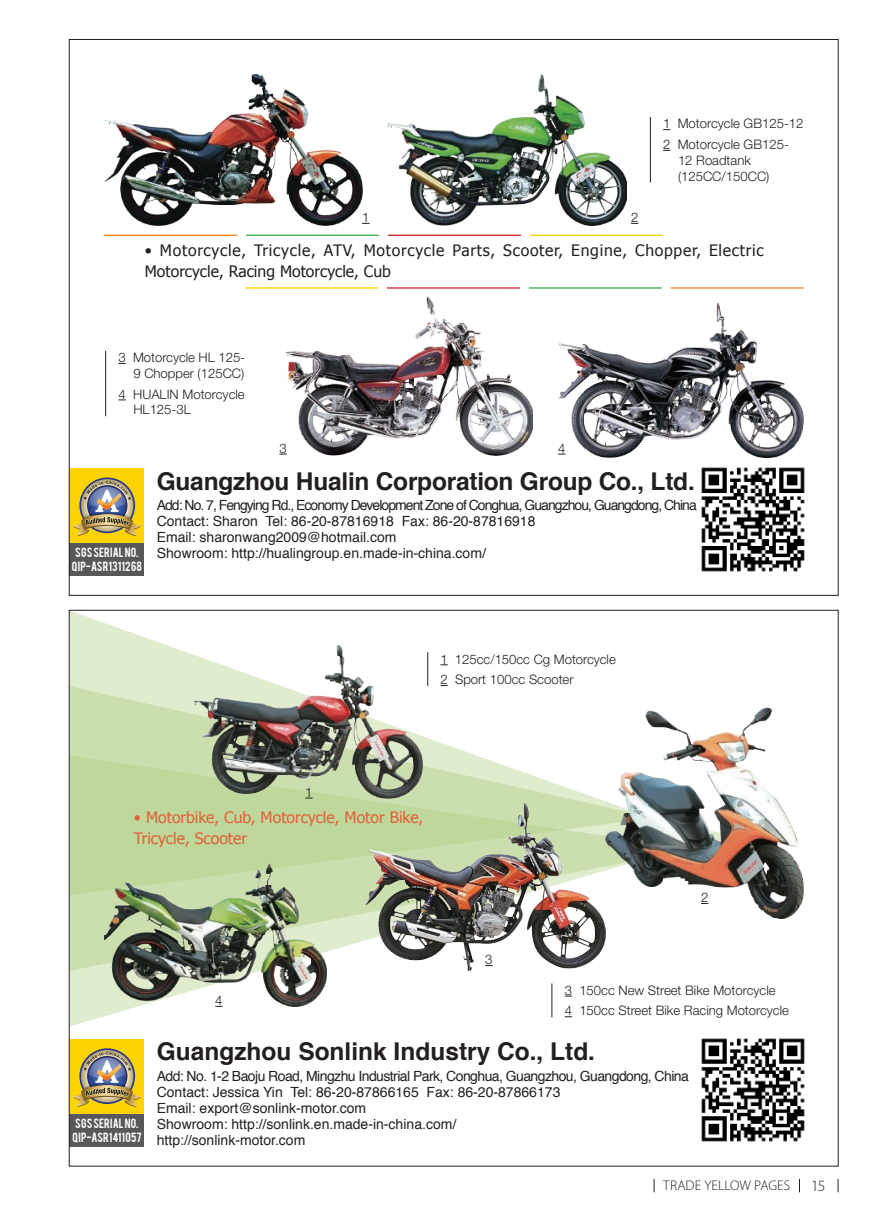
<style>
.page{position:relative;width:893px;height:1216px;background:#fff}
.page>*{position:absolute;margin:0;border:0;box-sizing:border-box;transform-origin:0 0}
.t1{font:700 24.5px "Helvetica";letter-spacing:-.01em;color:#231f20}
.t2{font:15.75px/21px "Tahoma";letter-spacing:.045em;color:#231f20}
.t3{font:15.75px/21px "Tahoma";color:#e35f39}
.t4{font:300 15.75px "Myriad Pro";color:#231f20}
.t5{font:14px/15.8px "Helvetica";color:#231f20}
.t6{font:300 14px "Myriad Pro";letter-spacing:.005em;color:#231f20}
.t7{font:300 13.12px/20.7px "Helvetica Neue LT Pro";color:#231f20}
.t8{font:10.5px/14px "Bebas";letter-spacing:.02em;color:#fff;text-align:center}
</style>
<div class="page">
<hr style="left:650px;top:117px;width:1px;height:65px;background:#231f20">
<hr style="left:104px;top:235px;width:133px;height:1px;background:#f58222">
<hr style="left:671px;top:287px;width:133px;height:1px;background:#f58222">
<hr style="left:246px;top:235px;width:133px;height:1px;background:#40ae49">
<hr style="left:529px;top:287px;width:133px;height:1px;background:#40ae49">
<hr style="left:388px;top:235px;width:133px;height:1px;background:#d1232a">
<hr style="left:387px;top:287px;width:133px;height:1px;background:#d1232a">
<hr style="left:530px;top:235px;width:133px;height:1px;background:#fed304">
<hr style="left:245px;top:287px;width:133px;height:1px;background:#fed304">
<div style="left:69px;top:468px;width:75px;height:75px;background:#fed304"></div>
<img style="left:73px;top:481px;width:68px;height:55px">
<div style="left:69px;top:543px;width:75px;height:32px;background:#57585a"></div>
<img style="left:701px;top:467px;width:104px;height:105px">
<hr style="left:105px;top:351px;width:1px;height:65px;background:#231f20">
<img style="left:104px;top:74px;width:258px;height:151px">
<img style="left:388px;top:74px;width:238px;height:151px">
<img style="left:287px;top:297px;width:245px;height:158px">
<img style="left:558px;top:304px;width:246px;height:153px">
<div style="left:69px;top:1039px;width:75px;height:74px;background:#fed304"></div>
<img style="left:73px;top:1051px;width:68px;height:56px">
<div style="left:69px;top:1113px;width:75px;height:33px;background:#57585a"></div>
<img style="left:701px;top:1038px;width:104px;height:104px">
<svg style="left:71px;top:895px;width:502px;height:131px"></svg>
<svg style="left:71px;top:612px;width:535px;height:283px"></svg>
<hr style="left:552px;top:983px;width:1px;height:34px;background:#231f20">
<img style="left:366px;top:803px;width:240px;height:167px">
<img style="left:194px;top:645px;width:229px;height:153px">
<img style="left:104px;top:863px;width:222px;height:143px">
<img style="left:606px;top:707px;width:198px;height:211px">
<svg style="left:838px;top:1179px;width:1px;height:13px"></svg>
<svg style="left:799px;top:1178px;width:1px;height:14px"></svg>
<svg style="left:654px;top:1179px;width:1px;height:13px"></svg>
<p class="t7" style="left:362px;top:207px;width:9px">1</p>
<p class="t7" style="left:631px;top:207px;width:9px">2</p>
<p class="t7" style="left:663px;top:113px;width:142px">1 Motorcycle GB125-12<br>2 Motorcycle GB125-</p>
<p class="t7" style="left:678px;top:152px;width:93px;line-height:15.8px">12 Roadtank (125CC/150CC)</p>
<p class="t2" style="left:145px;top:238px;width:620px">• Motorcycle, Tricycle, ATV, Motorcycle Parts, Scooter, Engine, Chopper, Electric<br>Motorcycle, Racing Motorcycle, Cub</p>
<p class="t7" style="left:119px;top:349px;width:128px;line-height:15.8px;text-align:right">3 Motorcycle HL 125-<br>9 Chopper (125CC)</p>
<p class="t7" style="left:133px;top:386px;width:113px;line-height:15.8px;text-indent:-15px">4 HUALIN Motorcycle<br>HL125-3L</p>
<p class="t7" style="left:279px;top:437px;width:9px">3</p>
<p class="t7" style="left:558px;top:437px;width:9px">4</p>
<p class="t8" style="left:72px;top:544px;width:72px">SGS SERIAL NO.<br>QIP-ASR1311268</p>
<h1 class="t1" style="left:157px;top:461px;width:540px">Guangzhou Hualin Corporation Group Co., Ltd.</h1>
<p class="t5" style="left:157px;top:498px;width:542px">Add: No. 7, Fengying Rd., Economy Development Zone of Conghua, Guangzhou, Guangdong, China Contact: Sharon Tel: 86-20-87816918 Fax: 86-20-87816918<br>Email: sharonwang2009@hotmail.com<br>Showroom: http://hualingroup.en.made-in-china.com/</p>
<p class="t7" style="left:440px;top:648px;width:177px">1 125cc/150cc Cg Motorcycle<br>2 Sport 100cc Scooter</p>
<p class="t7" style="left:305px;top:781px;width:9px">1</p>
<p class="t3" style="left:134px;top:806px;width:291px">• Motorbike, Cub, Motorcycle, Motor Bike,<br>Tricycle, Scooter</p>
<p class="t7" style="left:215px;top:989px;width:9px">4</p>
<p class="t7" style="left:485px;top:948px;width:9px">3</p>
<p class="t7" style="left:701px;top:886px;width:9px">2</p>
<p class="t7" style="left:565px;top:979px;width:226px">3 150cc New Street Bike Motorcycle<br>4 150cc Street Bike Racing Motorcycle</p>
<p class="t8" style="left:72px;top:1115px;width:71px;text-align:left">SGS SERIAL NO.<br>QIP-ASR1411057</p>
<h1 class="t1" style="left:157px;top:1031px;width:440px">Guangzhou Sonlink Industry Co., Ltd.</h1>
<p class="t5" style="left:157px;top:1068px;width:534px">Add: No. 1-2 Baoju Road, Mingzhu Industrial Park, Conghua, Guangzhou, Guangdong, China Contact: Jessica Yin Tel: 86-20-87866165 Fax: 86-20-87866173<br>Email: export@sonlink-motor.com<br>Showroom: http://sonlink.en.made-in-china.com/<br>http://sonlink-motor.com</p>
<p class="t6" style="left:663px;top:1177px;width:129px">TRADE YELLOW PAGES</p>
<p class="t4" style="left:811px;top:1175px;width:16px">15</p>
</div>
